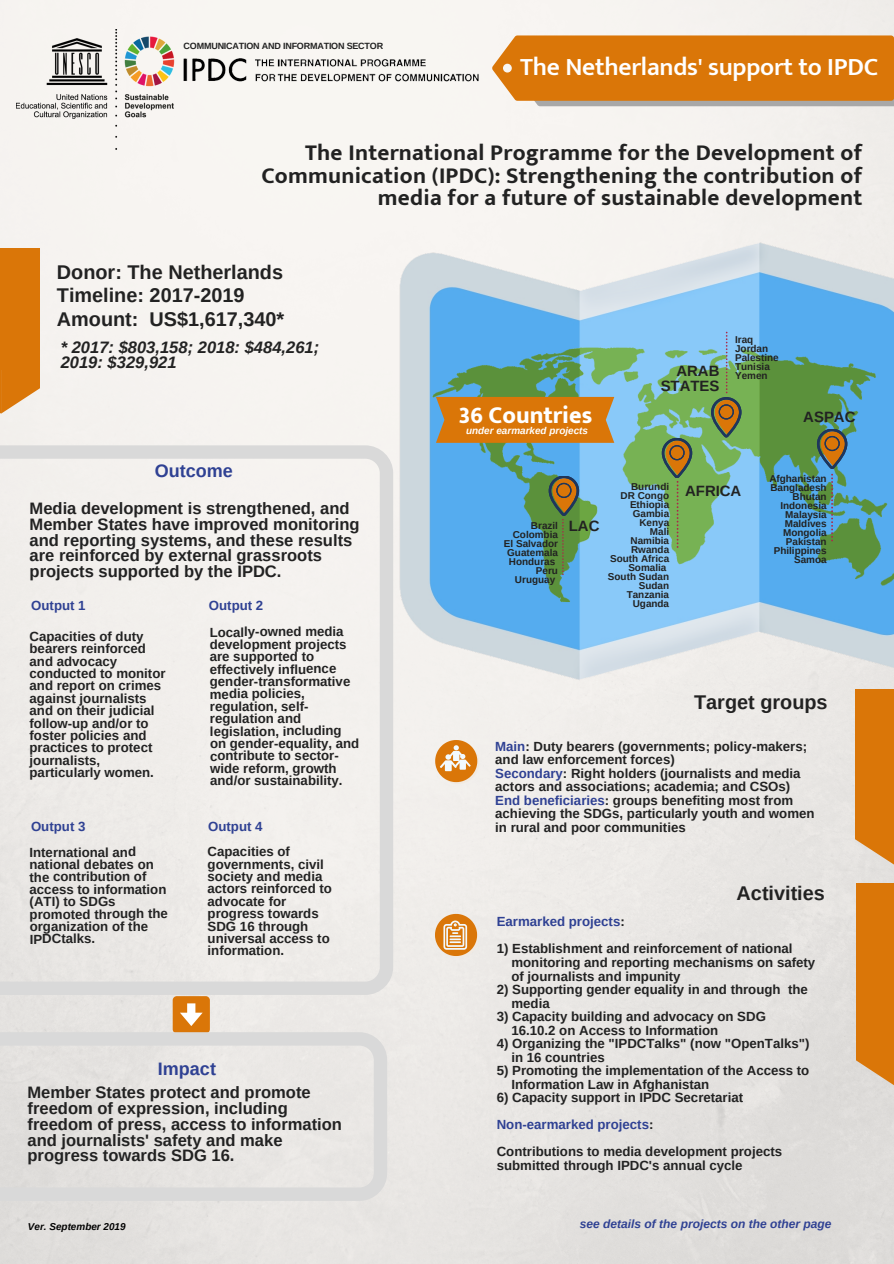
<style>
.page{position:relative;width:894px;height:1264px;background:#fff}
.page>*{position:absolute;margin:0;border:0;box-sizing:border-box;transform-origin:0 0}
.t1{font:600 25.5px "Mukta Mahee";letter-spacing:-.01em;color:#fff}
.t2{font:800 24px "Mukta Mahee";color:#fff}
.t3{font:700 23.25px/22.5px "Mukta Mahee";letter-spacing:.01em;color:#222;text-align:right}
.t4{font:700 19.8px/23.7px "Arimo";color:#222}
.t5{font:700 18px "Arimo";color:#2f4193}
.t6{font:700 16.5px/15.8px "Arimo";color:#222}
.t7{font:italic 700 16.5px/14.7px "Arimo";color:#222}
.t8{font:700 14.85px/14.7px "Arimo";color:#222;text-align:right}
.t9{font:700 13.2px/12.5px "Arimo";color:#222}
.t10{font:700 13.2px "Arimo";color:#2f4193}
.t11{font:italic 700 12px "Arimo";color:#2f4193}
.t12{font:700 9.9px/9px "Arimo";color:#222;text-align:right}
.t13{font:italic 700 9.9px "Arimo";color:#fff}
.t14{font:italic 700 9.9px "Arimo";color:#000}
.t15{font:700 9px "Arimo";letter-spacing:-.02em;color:#222}
.s1{color:#2f4193}
.s2{color:#222}
</style>
<div class="page">
<img style="left:0;top:0;width:893px;height:1263px">
<svg style="left:492px;top:35px;width:401px;height:71px;background:#d77e1c"></svg>
<img style="left:373px;top:242px;width:520px;height:444px">
<div style="left:0;top:248px;width:40px;height:121px;background:#da7608"></div>
<svg style="left:0;top:369px;width:40px;height:44px;background:#e09645"></svg>
<svg style="left:710px;top:332px;width:31px;height:105px;background:#82a078"></svg>
<svg style="left:816px;top:429px;width:31px;height:112px;background:#658e88"></svg>
<svg style="left:661px;top:438px;width:31px;height:110px;background:#7e9d5d"></svg>
<svg style="left:548px;top:476px;width:31px;height:99px;background:#688345"></svg>
<svg style="left:436px;top:397px;width:178px;height:46px;background:#d47913"></svg>
<div style="left:173px;top:996px;width:37px;height:37px;background:#da7608;border-radius:4px"></div>
<svg style="left:180px;top:1003px;width:22px;height:23px"></svg>
<div style="left:855px;top:689px;width:38px;height:128px;background:#da7608"></div>
<svg style="left:855px;top:817px;width:38px;height:47px;background:#dc9241"></svg>
<div style="left:856px;top:882px;width:37px;height:149px;background:#da7608"></div>
<svg style="left:856px;top:1031px;width:37px;height:54px;background:#da8d38"></svg>
<svg style="left:435px;top:740px;width:44px;height:44px;background:#e4ae71"></svg>
<svg style="left:435px;top:913px;width:44px;height:44px;background:#e3ae73"></svg>
<img style="left:181px;top:35px;width:310px;height:94px">
<img style="left:16px;top:30px;width:165px;height:119px">
<svg style="left:0;top:445px;width:393px;height:549px;background:#eeece9"></svg>
<svg style="left:0;top:1032px;width:387px;height:168px;background:#e4e2e0"></svg>
<p class="t15" style="left:184px;top:40px;width:201px">COMMUNICATION AND INFORMATION SECTOR</p>
<h1 class="t1" style="left:520px;top:51px;width:359px">The Netherlands' support to IPDC</h1>
<h3 class="t3" style="left:261px;top:141px;width:602px">The International Programme for the Development of<br>Communication (IPDC): Strengthening the contribution of media for a future of sustainable development</h3>
<h3 class="t4" style="left:57px;top:260px;width:229px">Donor: The Netherlands<br>Timeline: 2017-2019<br>Amount: US$1,617,340*</h3>
<p class="t7" style="left:61px;top:340px;width:260px">* 2017: $803,158; 2018: $484,261;<br>2019: $329,921</p>
<h3 class="t5" style="left:155px;top:461px;width:80px">Outcome</h3>
<p class="t6" style="left:30px;top:500px;width:331px">Media development is strengthened, and Member States have improved monitoring and reporting systems, and these results are reinforced by external grassroots projects supported by the IPDC.</p>
<p class="t10" style="left:31px;top:598px;width:56px">Output 1</p>
<p class="t9" style="left:30px;top:630px;width:137px">Capacities of duty bearers reinforced and advocacy conducted to monitor and report on crimes against journalists and on their judicial follow-up and/or to foster policies and practices to protect journalists, particularly women.</p>
<p class="t10" style="left:31px;top:819px;width:56px">Output 3</p>
<p class="t9" style="left:29px;top:845px;width:140px">International and national debates on the contribution of access to information (ATI) to SDGs promoted through the organization of the<br>IPDCtalks.</p>
<p class="t10" style="left:209px;top:598px;width:56px">Output 2</p>
<p class="t9" style="left:210px;top:625px;width:151px">Locally-owned media development projects are supported to effectively influence gender-transformative media policies, regulation, self&shy;regulation and legislation, including on gender-equality, and contribute to sector&shy;wide reform, growth and/or sustainability.</p>
<p class="t10" style="left:208px;top:819px;width:56px">Output 4</p>
<p class="t9" style="left:207px;top:845px;width:126px">Capacities of governments, civil society and media actors reinforced to advocate for progress towards<br>SDG 16 through universal access to information.</p>
<h3 class="t5" style="left:158px;top:1058px;width:60px">Impact</h3>
<p class="t6" style="left:28px;top:1084px;width:316px">Member States protect and promote freedom of expression, including freedom of press, access to information and journalists' safety and make progress towards SDG 16.</p>
<h2 class="t2" style="left:459px;top:400px;width:135px">36 Countries</h2>
<p class="t13" style="left:466px;top:425px;width:123px">under earmarked projects</p>
<p class="t8" style="left:660px;top:363px;width:60px">ARAB<br>STATES</p>
<p class="t12" style="left:734px;top:335px;width:45px;text-align:left">Iraq<br>Jordan<br>Palestine<br>Tunisia<br>Yemen</p>
<p class="t8" style="left:803px;top:410px;width:54px">ASPAC</p>
<p class="t12" style="left:504px;top:520px;width:56px">Brazil<br>Colombia<br>El Salvador<br>Guatemala<br>Honduras<br>Peru<br>Uruguay</p>
<p class="t8" style="left:568px;top:518px;width:32px">LAC</p>
<p class="t12" style="left:607px;top:482px;width:63px">Burundi<br>DR Congo<br>Ethiopia<br>Gambia<br>Kenya<br>Mali<br>Namibia<br>Rwanda<br>South Africa<br>Somalia<br>South Sudan<br>Sudan<br>Tanzania<br>Uganda</p>
<p class="t8" style="left:685px;top:484px;width:58px">AFRICA</p>
<p class="t12" style="left:769px;top:474px;width:59px">Afghanistan<br>Bangladesh<br>Bhutan<br>Indonesia<br>Malaysia<br>Maldives<br>Mongolia<br>Pakistan<br>Philippines<br>Samoa</p>
<h3 class="t4" style="left:694px;top:690px;width:135px">Target groups</h3>
<p class="t9" style="left:495px;top:739px;width:321px;line-height:13.5px"><span class="s1">Main</span>: Duty bearers (governments; policy-makers; and law enforcement forces)<br><span class="s1">Secondary</span>: Right holders (journalists and media actors and associations; academia; and CSOs)<br><span class="s1">End beneficiaries</span>: groups benefiting most from achieving the SDGs, particularly youth and women in rural and poor communities</p>
<h3 class="t4" style="left:736px;top:881px;width:90px">Activities</h3>
<p class="t10" style="left:496px;top:914px;width:129px">Earmarked projects<span class="s2">:</span></p>
<p class="t9" style="left:511px;top:942px;width:305px;line-height:13.5px;text-indent:-15px">1) Establishment and reinforcement of national monitoring and reporting mechanisms on safety of journalists and impunity</p>
<p class="t9" style="left:511px;top:982px;width:298px;line-height:13.5px;text-indent:-15px">2) Supporting gender equality in and through the media</p>
<p class="t9" style="left:511px;top:1009px;width:256px;line-height:13.5px;text-indent:-15px">3) Capacity building and advocacy on SDG<br>16.10.2 on Access to Information</p>
<p class="t9" style="left:511px;top:1036px;width:299px;line-height:13.5px;text-indent:-15px">4) Organizing the "IPDCTalks" (now "OpenTalks") in 16 countries</p>
<p class="t9" style="left:511px;top:1063px;width:299px;line-height:13.5px;text-indent:-15px">5) Promoting the implementation of the Access to<br>Information Law in Afghanistan</p>
<p class="t9" style="left:496px;top:1084px;width:287px;line-height:27px">6) Capacity support in IPDC Secretariat<br><span class="s1">Non-earmarked projects</span>:<br>Contributions to media development projects</p>
<p class="t9" style="left:496px;top:1158px;width:247px">submitted through IPDC's annual cycle</p>
<p class="t14" style="left:28px;top:1220px;width:99px">Ver. September 2019</p>
<p class="t11" style="left:579px;top:1216px;width:253px">see details of the projects on the other page</p>
</div>
